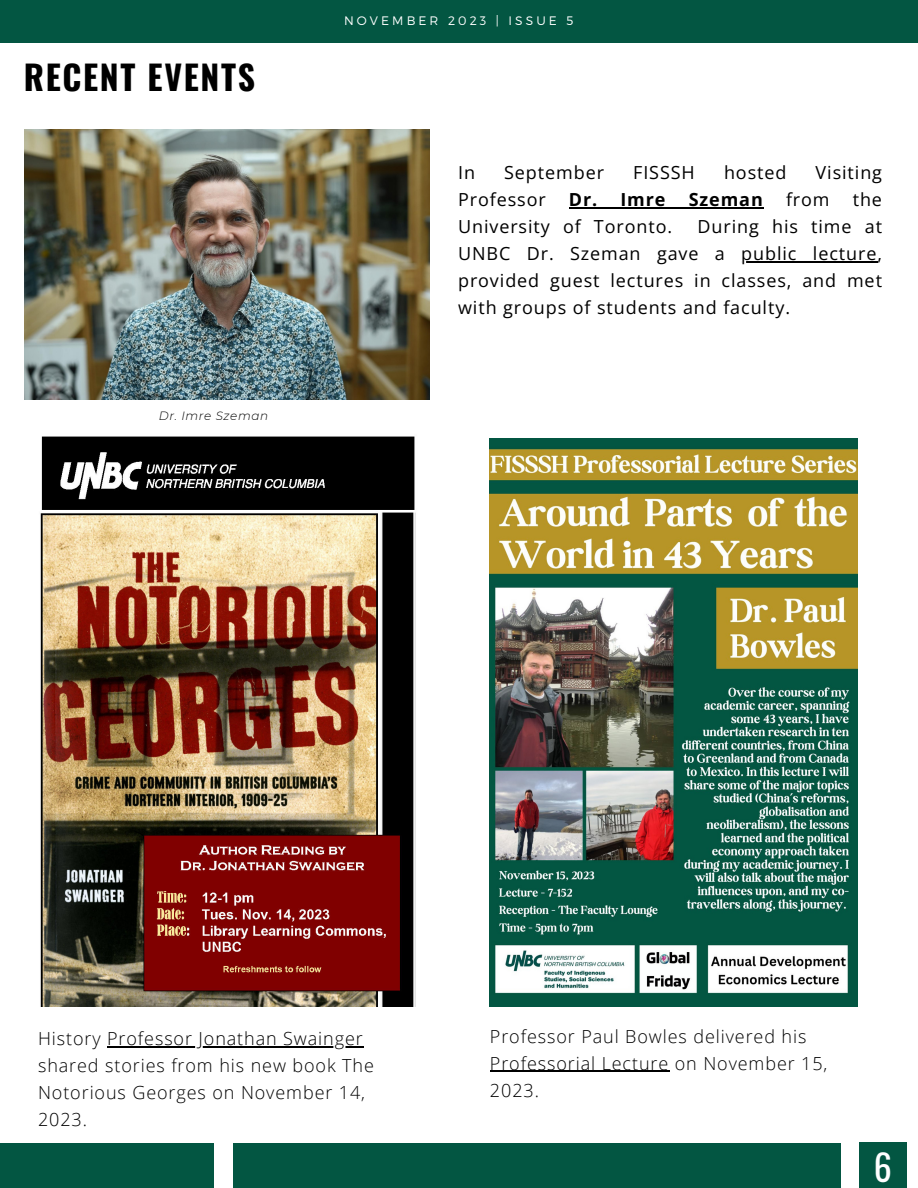
<style>
.page{position:relative;width:918px;height:1188px;background:#fff}
.page>*{position:absolute;margin:0;border:0;box-sizing:border-box;transform-origin:0 0}
.t1{font:36px "Oswald";color:#fff}
.t2{font:700 33.75px "Oswald";letter-spacing:.05em;color:#000}
.t3{font:18px/27px "Open Sans";letter-spacing:.05em;color:#000;text-align:justify}
.t4{font:300 18px/27px "Open Sans";letter-spacing:.05em;color:#000}
.t5{font:700 18px "Open Sans";letter-spacing:.05em;color:#000}
.t6{font:300 12.3px "Montserrat";letter-spacing:.25em;color:#fff}
.t7{font:italic 300 12px "Montserrat";letter-spacing:.05em;color:#000}
</style>
<div class="page">
<div style="left:0;top:0;width:918px;height:42px;background:#035642"></div>
<div style="left:0;top:1143px;width:214px;height:45px;background:#035642"></div>
<div style="left:233px;top:1143px;width:607px;height:45px;background:#035642"></div>
<div style="left:859px;top:1142px;width:48px;height:46px;background:#035642"></div>
<img style="left:490px;top:438px;width:368px;height:568px">
<img style="left:24px;top:129px;width:405px;height:270px">
<img style="left:40px;top:436px;width:376px;height:570px">
<hr style="left:107px;top:1046px;width:257px;height:1px;background:#000">
<hr style="left:490px;top:1071px;width:179px;height:1px;background:#000">
<hr style="left:569px;top:207px;width:195px;height:1px;background:#000">
<hr style="left:741px;top:261px;width:136px;height:1px;background:#000">
<p class="t2" style="left:24px;top:51px;width:233px">RECENT EVENTS</p>
<p class="t7" style="left:159px;top:408px;width:111px">Dr. Imre Szeman</p>
<p class="t6" style="left:344px;top:13px;width:231px">NOVEMBER 2023 | ISSUE 5</p>
<p class="t3" style="left:458px;top:159px;width:18px">In</p>
<p class="t3" style="left:504px;top:159px;width:101px">September</p>
<p class="t3" style="left:633px;top:159px;width:63px">FISSSH</p>
<p class="t3" style="left:724px;top:159px;width:64px">hosted</p>
<p class="t3" style="left:816px;top:159px;width:68px">Visiting</p>
<p class="t3" style="left:458px;top:186px;width:89px">Professor</p>
<p class="t5" style="left:569px;top:187px;width:98px">Dr. Imre</p>
<p class="t5" style="left:689px;top:187px;width:76px">Szeman</p>
<p class="t3" style="left:786px;top:186px;width:45px">from</p>
<p class="t3" style="left:853px;top:186px;width:31px">the</p>
<p class="t3" style="left:458px;top:213px;width:216px">University of Toronto.</p>
<p class="t3" style="left:458px;top:213px;width:425px;text-indent:240px">During his time at UNBC Dr. Szeman gave a public lecture, provided guest lectures in classes, and met with groups of students and faculty.</p>
<p class="t4" style="left:38px;top:1024px;width:337px">History Professor Jonathan Swainger shared stories from his new book The<br>Notorious Georges on November 14,<br>2023.</p>
<p class="t4" style="left:490px;top:1022px;width:339px">Professor Paul Bowles delivered his<br>Professorial Lecture on November 15,<br>2023.</p>
<p class="t1" style="left:874px;top:1139px;width:20px">6</p>
</div>
